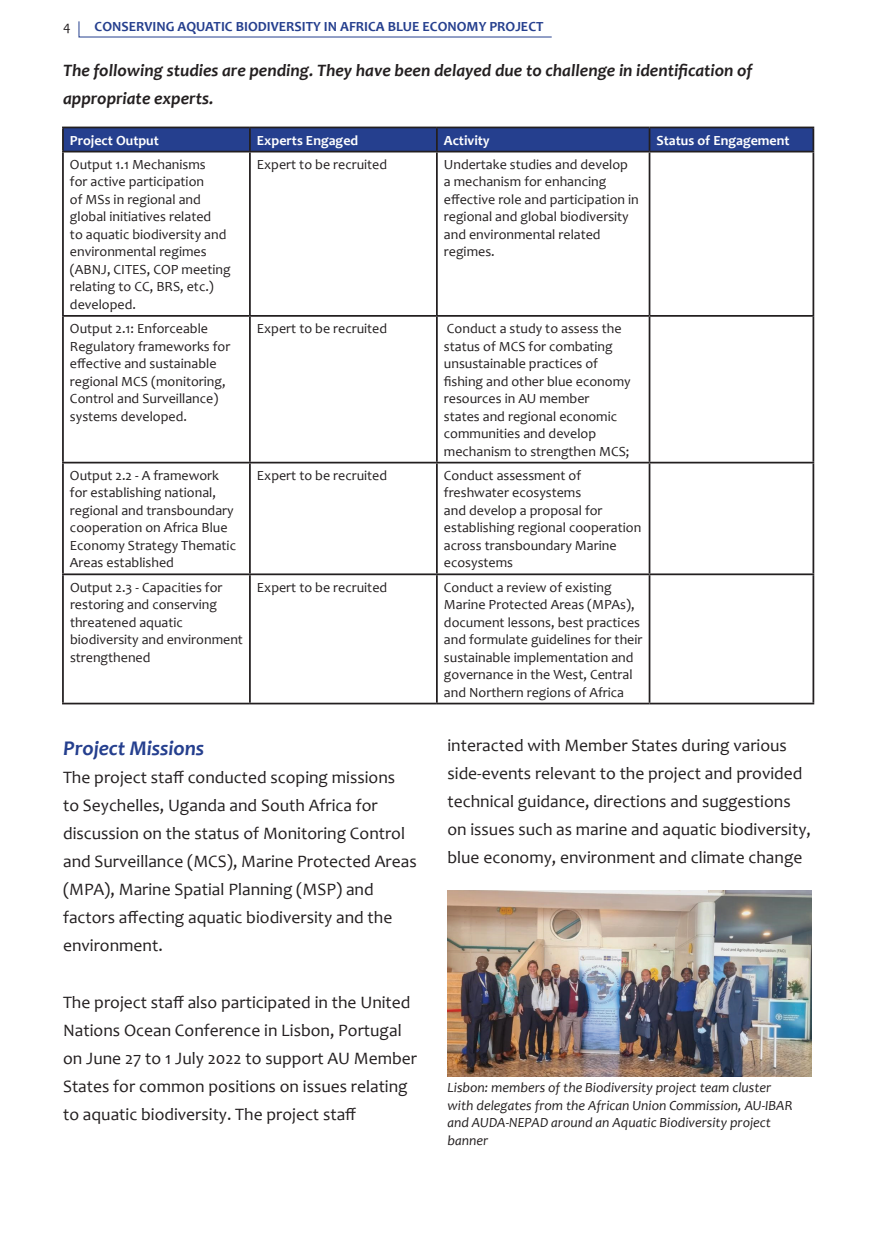
<style>
.page{position:relative;width:874px;height:1241px;background:#fff}
.page>*{position:absolute;margin:0;border:0;box-sizing:border-box;transform-origin:0 0}
.t1{font:italic 700 21px "Candara";color:#253f8e}
.t2{font:17.5px/28px "Candara";color:#231f20}
.t3{font:italic 700 17.5px/28px "Candara";color:#231f20}
.t4{font:14px/17.5px "Candara";color:#231f20}
.t5{font:italic 14px/17.5px "Candara";color:#231f20}
.t6{font:700 14px "Candara";color:#253f8e}
.t7{font:700 14px "Candara";color:#fff}
</style>
<div class="page">
<svg style="left:78px;top:21px;width:474px;height:16px"></svg>
<hr style="left:62px;top:126px;width:188px;height:2px;background:#231f20">
<hr style="left:62px;top:128px;width:2px;height:23px;background:#231f20">
<hr style="left:250px;top:126px;width:186px;height:2px;background:#231f20">
<hr style="left:436px;top:126px;width:213px;height:2px;background:#231f20">
<hr style="left:649px;top:126px;width:164px;height:2px;background:#231f20">
<svg style="left:63px;top:127px;width:750px;height:24px;background:#243c85"></svg>
<hr style="left:62px;top:151px;width:188px;height:1px;background:#231f20">
<hr style="left:62px;top:152px;width:2px;height:163px;background:#231f20">
<hr style="left:250px;top:151px;width:186px;height:1px;background:#231f20">
<hr style="left:249px;top:152px;width:2px;height:163px;background:#231f20">
<hr style="left:436px;top:151px;width:213px;height:1px;background:#231f20">
<hr style="left:436px;top:152px;width:1px;height:163px;background:#231f20">
<hr style="left:649px;top:151px;width:164px;height:1px;background:#231f20">
<hr style="left:648px;top:152px;width:2px;height:163px;background:#231f20">
<hr style="left:812px;top:152px;width:1px;height:163px;background:#231f20">
<hr style="left:62px;top:315px;width:188px;height:2px;background:#231f20">
<hr style="left:62px;top:317px;width:2px;height:144px;background:#231f20">
<hr style="left:250px;top:315px;width:186px;height:2px;background:#231f20">
<hr style="left:249px;top:317px;width:2px;height:144px;background:#231f20">
<hr style="left:436px;top:315px;width:213px;height:2px;background:#231f20">
<hr style="left:436px;top:317px;width:1px;height:144px;background:#231f20">
<hr style="left:649px;top:315px;width:164px;height:2px;background:#231f20">
<hr style="left:648px;top:317px;width:2px;height:144px;background:#231f20">
<hr style="left:812px;top:317px;width:1px;height:144px;background:#231f20">
<hr style="left:62px;top:461px;width:188px;height:2px;background:#231f20">
<hr style="left:62px;top:463px;width:2px;height:110px;background:#231f20">
<hr style="left:250px;top:461px;width:186px;height:2px;background:#231f20">
<hr style="left:249px;top:463px;width:2px;height:110px;background:#231f20">
<hr style="left:436px;top:461px;width:213px;height:2px;background:#231f20">
<hr style="left:436px;top:463px;width:1px;height:110px;background:#231f20">
<hr style="left:649px;top:461px;width:164px;height:2px;background:#231f20">
<hr style="left:648px;top:463px;width:2px;height:110px;background:#231f20">
<hr style="left:812px;top:463px;width:1px;height:110px;background:#231f20">
<hr style="left:62px;top:573px;width:188px;height:2px;background:#231f20">
<hr style="left:62px;top:575px;width:2px;height:127px;background:#231f20">
<hr style="left:250px;top:573px;width:186px;height:2px;background:#231f20">
<hr style="left:249px;top:575px;width:2px;height:127px;background:#231f20">
<hr style="left:436px;top:573px;width:213px;height:2px;background:#231f20">
<hr style="left:436px;top:575px;width:1px;height:127px;background:#231f20">
<hr style="left:649px;top:573px;width:164px;height:2px;background:#231f20">
<hr style="left:648px;top:575px;width:2px;height:127px;background:#231f20">
<hr style="left:812px;top:575px;width:1px;height:127px;background:#231f20">
<hr style="left:62px;top:702px;width:188px;height:2px;background:#231f20">
<hr style="left:250px;top:702px;width:186px;height:2px;background:#231f20">
<hr style="left:436px;top:702px;width:213px;height:2px;background:#231f20">
<hr style="left:649px;top:702px;width:164px;height:2px;background:#231f20">
<img style="left:447px;top:890px;width:364px;height:185px">
<p class="t4" style="left:63px;top:18px;width:9px">4</p>
<p class="t6" style="left:94px;top:18px;width:450px">CONSERVING AQUATIC BIODIVERSITY IN AFRICA BLUE ECONOMY PROJECT</p>
<p class="t3" style="left:63px;top:56px;width:690px">The following studies are pending. They have been delayed due to challenge in identification of appropriate experts.</p>
<p class="t7" style="left:70px;top:131px;width:90px">Project Output</p>
<p class="t7" style="left:257px;top:131px;width:103px">Experts Engaged</p>
<p class="t7" style="left:443px;top:131px;width:47px">Activity</p>
<p class="t7" style="left:656px;top:131px;width:134px">Status of Engagement</p>
<p class="t4" style="left:70px;top:155px;width:162px">Output 1.1 Mechanisms<br>for active participation<br>of MSs in regional and global initiatives related<br>to aquatic biodiversity and environmental regimes (ABNJ, CITES, COP meeting relating to CC, BRS, etc.) developed.</p>
<p class="t4" style="left:257px;top:155px;width:132px">Expert to be recruited</p>
<p class="t4" style="left:443px;top:155px;width:196px">Undertake studies and develop<br>a mechanism for enhancing effective role and participation in regional and global biodiversity and environmental related regimes.</p>
<p class="t4" style="left:70px;top:319px;width:162px">Output 2.1: Enforceable<br>Regulatory frameworks for effective and sustainable regional MCS (monitoring,<br>Control and Surveillance) systems developed.</p>
<p class="t4" style="left:257px;top:319px;width:132px">Expert to be recruited</p>
<p class="t4" style="left:443px;top:319px;width:188px">Conduct a study to assess the status of MCS for combating unsustainable practices of fishing and other blue economy resources in AU member<br>states and regional economic communities and develop mechanism to strengthen MCS;</p>
<p class="t4" style="left:70px;top:466px;width:167px">Output 2.2 - A framework for establishing national, regional and transboundary cooperation on Africa Blue<br>Economy Strategy Thematic<br>Areas established</p>
<p class="t4" style="left:257px;top:466px;width:132px">Expert to be recruited</p>
<p class="t4" style="left:443px;top:466px;width:199px">Conduct assessment of freshwater ecosystems<br>and develop a proposal for establishing regional cooperation across transboundary Marine ecosystems</p>
<p class="t4" style="left:70px;top:578px;width:174px">Output 2.3 - Capacities for restoring and conserving threatened aquatic biodiversity and environment strengthened</p>
<p class="t4" style="left:257px;top:578px;width:132px">Expert to be recruited</p>
<p class="t4" style="left:443px;top:578px;width:200px">Conduct a review of existing<br>Marine Protected Areas (MPAs), document lessons, best practices and formulate guidelines for their sustainable implementation and governance in the West, Central and Northern regions of Africa</p>
<h1 class="t1" style="left:63px;top:735px;width:143px">Project Missions</h1>
<p class="t2" style="left:63px;top:763px;width:355px">The project staff conducted scoping missions<br>to Seychelles, Uganda and South Africa for discussion on the status of Monitoring Control and Surveillance (MCS), Marine Protected Areas (MPA), Marine Spatial Planning (MSP) and factors affecting aquatic biodiversity and the environment.</p>
<p class="t2" style="left:63px;top:987px;width:355px">The project staff also participated in the United Nations Ocean Conference in Lisbon, Portugal on June 27 to 1 July 2022 to support AU Member States for common positions on issues relating to aquatic biodiversity. The project staff</p>
<p class="t2" style="left:447px;top:730px;width:365px">interacted with Member States during various side-events relevant to the project and provided technical guidance, directions and suggestions on issues such as marine and aquatic biodiversity, blue economy, environment and climate change</p>
<p class="t5" style="left:447px;top:1078px;width:346px">Lisbon: members of the Biodiversity project team cluster with delegates from the African Union Commission, AU-IBAR and AUDA-NEPAD around an Aquatic Biodiversity project banner</p>
</div>
